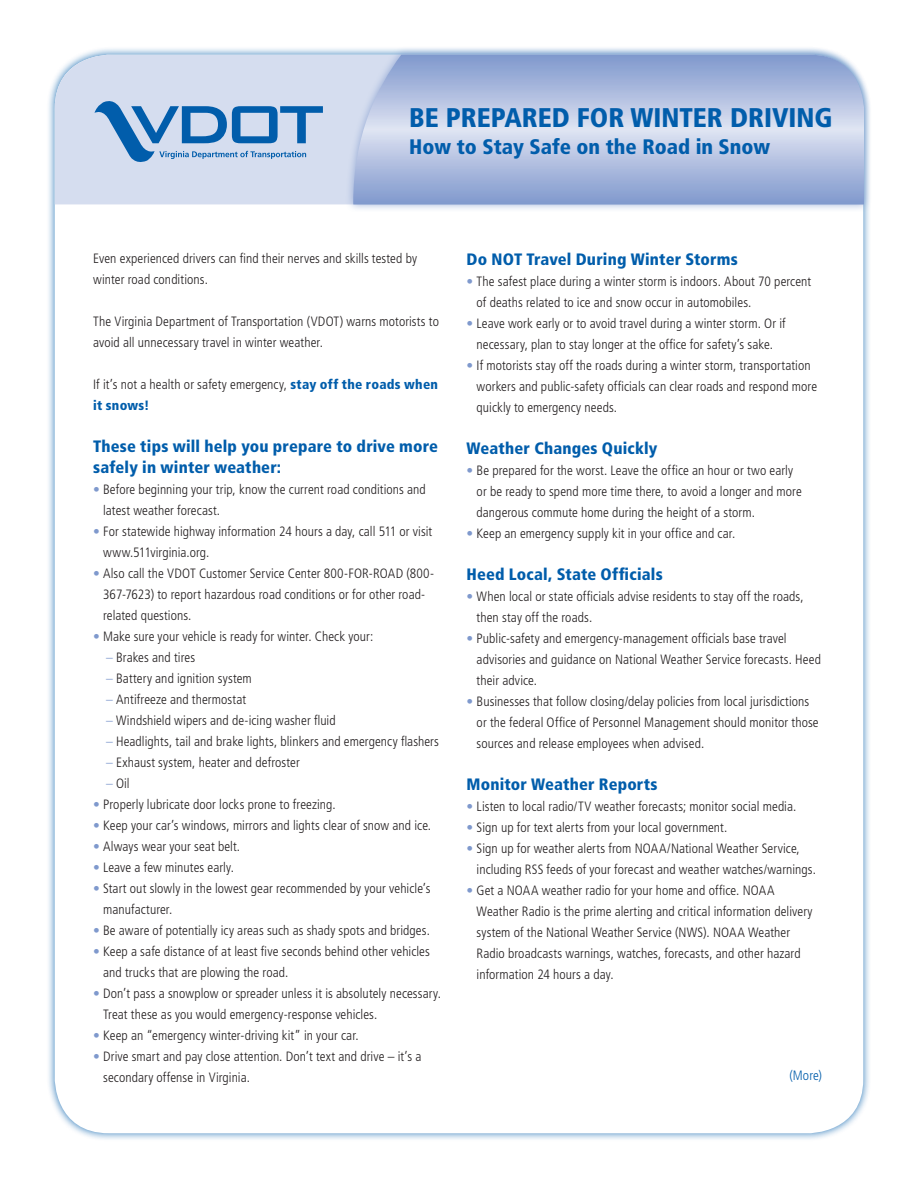
<style>
.page{position:relative;width:918px;height:1188px;background:#fff}
.page>*{position:absolute;margin:0;border:0;box-sizing:border-box;transform-origin:0 0}
.t1{font:900 condensed 27px "Frutiger LT Std";color:#015dab}
.t2{font:900 condensed 21px "Frutiger LT Std";color:#015dab}
.t3{font:900 condensed 16.5px/21px "Frutiger LT Std";letter-spacing:.01em;color:#015dab}
.t4{font:300 condensed 13.5px/21px "Frutiger LT Std";letter-spacing:.005em;color:#231f20}
.t5{font:300 condensed 13.5px "Frutiger LT Std";color:#015dab}
.s1{font-weight:900;color:#015dab}
.s2{color:#7f99cd}
</style>
<div class="page">
<div style="left:46px;top:46px;width:826px;height:1096px;background:#015dab;opacity:.75"></div>
<div style="left:55px;top:55px;width:808px;height:1078px;background:#fff;border-radius:54px"></div>
<div style="left:55px;top:55px;width:290px;height:149px;background:#d5ddef"></div>
<div style="left:345px;top:46px;width:527px;height:167px;background:#7f99cd;opacity:.75"></div>
<svg style="left:353px;top:55px;width:511px;height:149px;background:#afbedf"></svg>
<svg style="left:94px;top:98px;width:229px;height:67px;background:#96b6da"></svg>
<p class="t1" style="left:409px;top:101px;width:425px">BE PREPARED FOR WINTER DRIVING</p>
<p class="t2" style="left:409px;top:134px;width:363px">How to Stay Safe on the Road in Snow</p>
<p class="t4" style="left:93px;top:248px;width:325px">Even experienced drivers can find their nerves and skills tested by winter road conditions.</p>
<p class="t4" style="left:93px;top:311px;width:347px">The Virginia Department of Transportation (VDOT) warns motorists to avoid all unnecessary travel in winter weather.</p>
<p class="t4" style="left:93px;top:374px;width:346px">If it’s not a health or safety emergency, <span class="s1">stay off the roads when it snows!</span></p>
<p class="t3" style="left:93px;top:436px;width:346px">These tips will help you prepare to drive more safely in winter weather:</p>
<p class="t4" style="left:103px;top:479px;width:324px;text-indent:-10px"><span class="s2">•</span> Before beginning your trip, know the current road conditions and latest weather forecast.</p>
<p class="t4" style="left:103px;top:521px;width:331px;text-indent:-10px"><span class="s2">•</span> For statewide highway information 24 hours a day, call 511 or visit www.511virginia.org.</p>
<p class="t4" style="left:103px;top:563px;width:333px;text-indent:-10px"><span class="s2">•</span> Also call the VDOT Customer Service Center 800-FOR-ROAD (800-<br>367-7623) to report hazardous road conditions or for other road&shy;related questions.</p>
<p class="t4" style="left:93px;top:626px;width:282px"><span class="s2">•</span> Make sure your vehicle is ready for winter. Check your:</p>
<p class="t4" style="left:106px;top:647px;width:91px"><span class="s2">–</span> Brakes and tires</p>
<p class="t4" style="left:106px;top:668px;width:147px"><span class="s2">–</span> Battery and ignition system</p>
<p class="t4" style="left:106px;top:689px;width:142px"><span class="s2">–</span> Antifreeze and thermostat</p>
<p class="t4" style="left:106px;top:710px;width:231px"><span class="s2">–</span> Windshield wipers and de-icing washer fluid</p>
<p class="t4" style="left:106px;top:731px;width:334px"><span class="s2">–</span> Headlights, tail and brake lights, blinkers and emergency flashers</p>
<p class="t4" style="left:106px;top:752px;width:195px"><span class="s2">–</span> Exhaust system, heater and defroster</p>
<p class="t4" style="left:106px;top:773px;width:25px"><span class="s2">–</span> Oil</p>
<p class="t4" style="left:93px;top:794px;width:244px"><span class="s2">•</span> Properly lubricate door locks prone to freezing.</p>
<p class="t4" style="left:93px;top:815px;width:340px"><span class="s2">•</span> Keep your car’s windows, mirrors and lights clear of snow and ice.</p>
<p class="t4" style="left:93px;top:836px;width:149px"><span class="s2">•</span> Always wear your seat belt.</p>
<p class="t4" style="left:93px;top:857px;width:142px"><span class="s2">•</span> Leave a few minutes early.</p>
<p class="t4" style="left:103px;top:878px;width:329px;text-indent:-10px"><span class="s2">•</span> Start out slowly in the lowest gear recommended by your vehicle’s manufacturer.</p>
<p class="t4" style="left:93px;top:920px;width:338px"><span class="s2">•</span> Be aware of potentially icy areas such as shady spots and bridges.</p>
<p class="t4" style="left:103px;top:941px;width:328px;text-indent:-10px"><span class="s2">•</span> Keep a safe distance of at least five seconds behind other vehicles and trucks that are plowing the road.</p>
<p class="t4" style="left:103px;top:983px;width:339px;text-indent:-10px"><span class="s2">•</span> Don’t pass a snowplow or spreader unless it is absolutely necessary.<br>Treat these as you would emergency-response vehicles.</p>
<p class="t4" style="left:93px;top:1025px;width:267px"><span class="s2">•</span> Keep an “emergency winter-driving kit” in your car.</p>
<p class="t4" style="left:103px;top:1046px;width:320px;text-indent:-10px"><span class="s2">•</span> Drive smart and pay close attention. Don’t text and drive – it’s a secondary offense in Virginia.</p>
<p class="t3" style="left:467px;top:249px;width:273px">Do NOT Travel During Winter Storms</p>
<p class="t4" style="left:477px;top:271px;width:336px;text-indent:-10px"><span class="s2">•</span> The safest place during a winter storm is indoors. About 70 percent of deaths related to ice and snow occur in automobiles.</p>
<p class="t4" style="left:467px;top:313px;width:321px;text-align:center"><span class="s2">•</span> Leave work early or to avoid travel during a winter storm. Or if necessary, plan to stay longer at the office for safety’s sake.</p>
<p class="t4" style="left:477px;top:355px;width:342px;text-indent:-10px"><span class="s2">•</span> If motorists stay off the roads during a winter storm, transportation workers and public-safety officials can clear roads and respond more quickly to emergency needs.</p>
<p class="t3" style="left:467px;top:438px;width:192px">Weather Changes Quickly</p>
<p class="t4" style="left:477px;top:460px;width:327px;text-indent:-10px"><span class="s2">•</span> Be prepared for the worst. Leave the office an hour or two early or be ready to spend more time there, to avoid a longer and more dangerous commute home during the height of a storm.</p>
<p class="t4" style="left:467px;top:523px;width:270px"><span class="s2">•</span> Keep an emergency supply kit in your office and car.</p>
<p class="t3" style="left:467px;top:564px;width:198px">Heed Local, State Officials</p>
<p class="t4" style="left:477px;top:586px;width:329px;text-indent:-10px"><span class="s2">•</span> When local or state officials advise residents to stay off the roads, then stay off the roads.</p>
<p class="t4" style="left:477px;top:628px;width:346px;text-indent:-10px"><span class="s2">•</span> Public-safety and emergency-management officials base travel advisories and guidance on National Weather Service forecasts. Heed their advice.</p>
<p class="t4" style="left:477px;top:691px;width:344px;text-indent:-10px"><span class="s2">•</span> Businesses that follow closing/delay policies from local jurisdictions or the federal Office of Personnel Management should monitor those sources and release employees when advised.</p>
<p class="t3" style="left:467px;top:774px;width:192px">Monitor Weather Reports</p>
<p class="t4" style="left:467px;top:796px;width:331px"><span class="s2">•</span> Listen to local radio/TV weather forecasts; monitor social media.</p>
<p class="t4" style="left:467px;top:817px;width:262px"><span class="s2">•</span> Sign up for text alerts from your local government.</p>
<p class="t4" style="left:477px;top:838px;width:341px;text-indent:-10px"><span class="s2">•</span> Sign up for weather alerts from NOAA/National Weather Service, including RSS feeds of your forecast and weather watches/warnings.</p>
<p class="t4" style="left:477px;top:880px;width:338px;text-indent:-10px"><span class="s2">•</span> Get a NOAA weather radio for your home and office. NOAA Weather Radio is the prime alerting and critical information delivery system of the National Weather Service (NWS). NOAA Weather Radio broadcasts warnings, watches, forecasts, and other hazard information 24 hours a day.</p>
<p class="t5" style="left:789px;top:1068px;width:34px">(More)</p>
</div>
